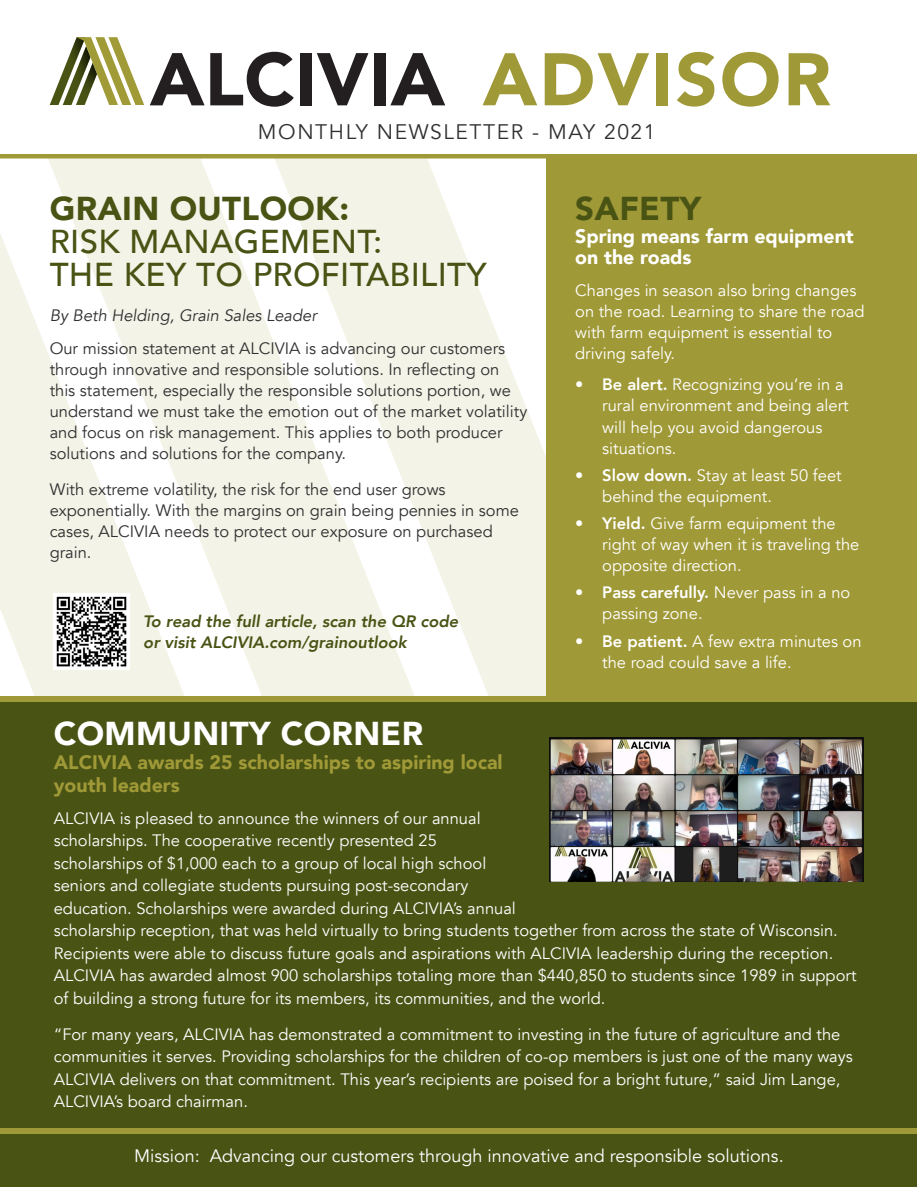
<style>
.page{position:relative;width:917px;height:1187px;background:#fff}
.page>*{position:absolute;margin:0;border:0;box-sizing:border-box;transform-origin:0 0}
.t1{font:900 73.5px "Avenir";letter-spacing:.03em;color:#a09937}
.t2{font:500 33px/33px "Avenir";letter-spacing:.01em;color:#495314}
.t3{font:900 33px "Avenir";letter-spacing:.01em;color:#fff}
.t4{font:900 33px "Avenir";letter-spacing:.01em;color:#495314}
.t5{font:21px "Avenir";letter-spacing:.075em;color:#312f30}
.t6{font:900 19.5px/23.4px "Avenir";color:#a09937}
.t7{font:900 19.5px/21px "Avenir";color:#fff}
.t8{font:18px "Avenir";color:#fff}
.t9{font:16.5px/22.5px "Avenir";color:#fff}
.t10{font:16.5px/21px "Avenir";color:#312f30}
.t11{font:italic 800 16.5px "Avenir";color:#495314}
.t12{font:italic 16.5px "Avenir";color:#312f30}
.s1{font-weight:900}
.s2{font-weight:800}
</style>
<div class="page">
<svg style="left:0;top:158px;width:199px;height:538px;fill:#f3f3e7"></svg>
<svg style="left:199px;top:158px;width:346px;height:538px;fill:#f3f3e7"></svg>
<div style="left:0;top:1133px;width:916px;height:53px;background:#495314"></div>
<svg style="left:150px;top:53px;width:54px;height:52px"></svg>
<svg style="left:210px;top:52px;width:84px;height:55px"></svg>
<div style="left:300px;top:53px;width:11px;height:52px;background:#231f20"></div>
<svg style="left:317px;top:53px;width:51px;height:52px"></svg>
<div style="left:373px;top:53px;width:12px;height:52px;background:#231f20"></div>
<svg style="left:390px;top:53px;width:55px;height:52px"></svg>
<svg style="left:50px;top:37px;width:94px;height:68px"></svg>
<div style="left:0;top:701px;width:916px;height:426px;background:#495314"></div>
<hr style="left:0;top:154px;width:916px;height:4px;background:#a09937">
<div style="left:0;top:1127px;width:916px;height:6px;background:#a09937"></div>
<img style="left:549px;top:737px;width:314px;height:144px">
<div style="left:0;top:696px;width:916px;height:5px;background:#a09937"></div>
<img style="left:54px;top:593px;width:76px;height:76px">
<div style="left:545px;top:158px;width:371px;height:540px;background:#a09937"></div>
<h1 class="t1" style="left:482px;top:17px;width:349px">ADVISOR</h1>
<p class="t5" style="left:258px;top:119px;width:399px">MONTHLY NEWSLETTER - MAY 2021</p>
<p class="t2" style="left:50px;top:190px;width:438px"><span class="s1">GRAIN OUTLOOK:<br></span>RISK MANAGEMENT:<br>THE KEY TO PROFITABILITY</p>
<p class="t12" style="left:50px;top:305px;width:269px">By Beth Helding, Grain Sales Leader</p>
<p class="t10" style="left:50px;top:337px;width:479px">Our mission statement at ALCIVIA is advancing our customers through innovative and responsible solutions. In reflecting on this statement, especially the responsible solutions portion, we understand we must take the emotion out of the market volatility and focus on risk management. This applies to both producer solutions and solutions for the company.</p>
<p class="t10" style="left:50px;top:478px;width:470px">With extreme volatility, the risk for the end user grows exponentially. With the margins on grain being pennies in some cases, ALCIVIA needs to protect our exposure on purchased grain.</p>
<p class="t11" style="left:143px;top:611px;width:316px">To read the full article, scan the QR code</p>
<p class="t11" style="left:143px;top:632px;width:265px">or visit ALCIVIA.com/grainoutlook</p>
<p class="t4" style="left:575px;top:180px;width:127px">SAFETY</p>
<p class="t7" style="left:575px;top:225px;width:280px">Spring means farm equipment on the roads</p>
<p class="t9" style="left:575px;top:280px;width:291px;line-height:21px">Changes in season also bring changes on the road. Learning to share the road with farm equipment is essential to driving safely.</p>
<p class="t9" style="left:602px;top:374px;width:248px;line-height:21px;text-indent:-27px"><span class="s2">• Be alert.</span> Recognizing you’re in a rural environment and being alert will help you avoid dangerous situations.</p>
<p class="t9" style="left:602px;top:464px;width:241px;line-height:21px;text-indent:-27px"><span class="s2">• Slow down.</span> Stay at least 50 feet behind the equipment.</p>
<p class="t9" style="left:602px;top:512px;width:258px;line-height:21px;text-indent:-27px"><span class="s2">• Yield.</span> Give farm equipment the right of way when it is traveling the opposite direction.</p>
<p class="t9" style="left:602px;top:581px;width:249px;line-height:21px;text-indent:-27px"><span class="s2">• Pass carefully.</span> Never pass in a no passing zone.</p>
<p class="t9" style="left:602px;top:631px;width:261px;line-height:21px;text-indent:-27px"><span class="s2">• Be patient.</span> A few extra minutes on the road could save a life.</p>
<p class="t3" style="left:54px;top:705px;width:371px">COMMUNITY CORNER</p>
<p class="t6" style="left:54px;top:749px;width:450px">ALCIVIA awards 25 scholarships to aspiring local youth leaders</p>
<p class="t9" style="left:54px;top:806px;width:804px">ALCIVIA is pleased to announce the winners of our annual<br>scholarships. The cooperative recently presented 25<br>scholarships of $1,000 each to a group of local high school<br>seniors and collegiate students pursuing post-secondary<br>education. Scholarships were awarded during ALCIVIA’s annual<br>scholarship reception, that was held virtually to bring students together from across the state of Wisconsin.<br>Recipients were able to discuss future goals and aspirations with ALCIVIA leadership during the reception.<br>ALCIVIA has awarded almost 900 scholarships totaling more than $440,850 to students since 1989 in support of building a strong future for its members, its communities, and the world.</p>
<p class="t9" style="left:54px;top:1022px;width:800px">“For many years, ALCIVIA has demonstrated a commitment to investing in the future of agriculture and the communities it serves. Providing scholarships for the children of co-op members is just one of the many ways ALCIVIA delivers on that commitment. This year’s recipients are poised for a bright future,” said Jim Lange, ALCIVIA’s board chairman.</p>
<p class="t8" style="left:134px;top:1145px;width:651px">Mission: Advancing our customers through innovative and responsible solutions.</p>
</div>
